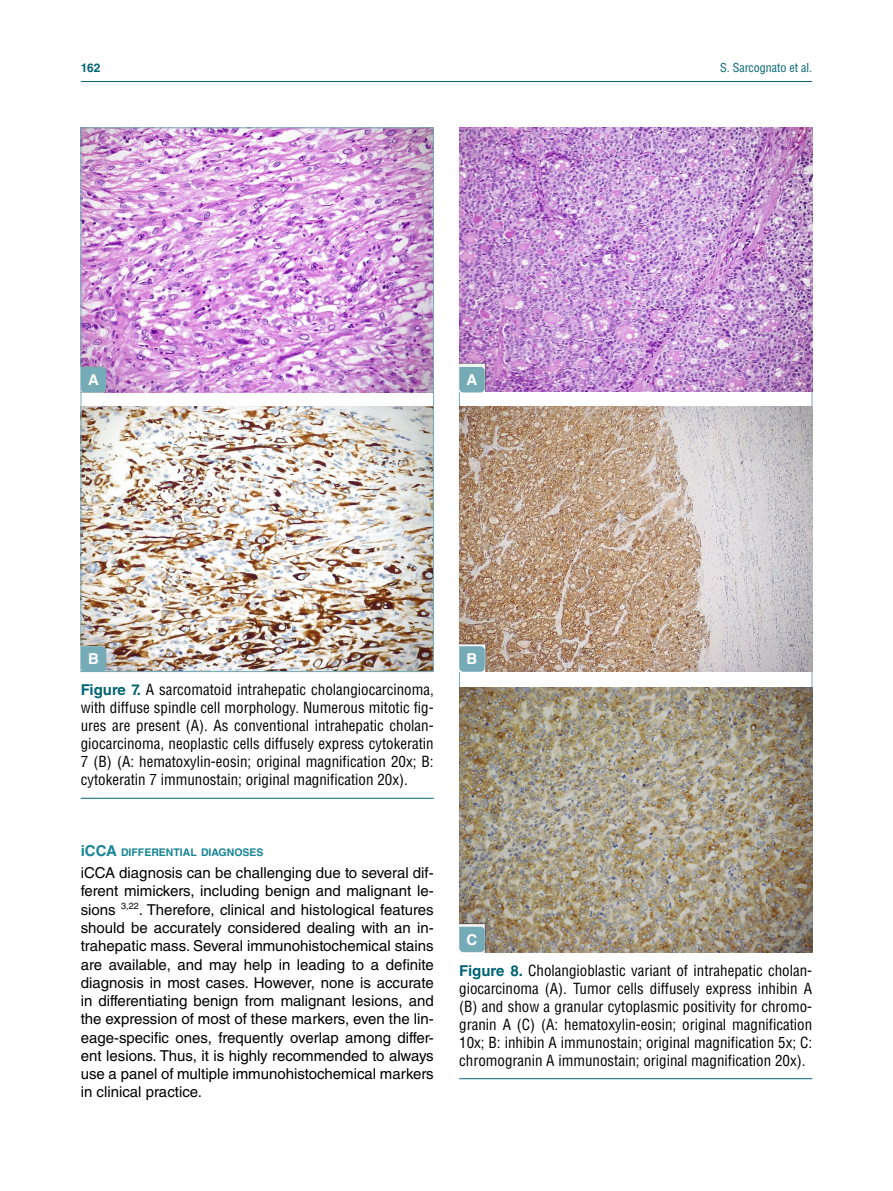
<style>
.page{position:relative;width:893px;height:1191px;background:#fff}
.page>*{position:absolute;margin:0;border:0;box-sizing:border-box;transform-origin:0 0}
.t1{font:condensed 15px/18px "Helvetica LT Std";color:#000;text-align:justify}
.t2{font:15px/18.3px "Helvetica LT Std";color:#000;text-align:justify}
.t3{font:700 15px "Helvetica LT Std";color:#fff}
.t4{font:condensed 12px "Helvetica LT Std";color:#006475}
.t5{font:700 12px "Helvetica LT Std";color:#006475}
.t6{font:700 10.5px "Helvetica LT Std";color:#168595}
.s1{font-weight:700;font-stretch:normal;color:#006475}
.s2{font-size:15px}
</style>
<div class="page">
<hr style="left:81px;top:81px;width:731px;height:1px;background:#006475">
<img style="left:83px;top:130px;width:349px;height:262px">
<img style="left:83px;top:407px;width:349px;height:263px">
<hr style="left:81px;top:798px;width:353px;height:1px;background:#006475">
<hr style="left:459px;top:1078px;width:353px;height:1px;background:#006475">
<svg style="left:81px;top:367px;width:25px;height:25px"></svg>
<svg style="left:81px;top:646px;width:25px;height:26px"></svg>
<img style="left:459px;top:128px;width:353px;height:263px">
<img style="left:459px;top:407px;width:353px;height:264px">
<img style="left:459px;top:688px;width:353px;height:264px">
<svg style="left:459px;top:367px;width:26px;height:25px"></svg>
<svg style="left:459px;top:646px;width:26px;height:26px"></svg>
<svg style="left:459px;top:926px;width:26px;height:26px"></svg>
<p class="t5" style="left:81px;top:61px;width:21px">162</p>
<p class="t4" style="left:720px;top:61px;width:94px">S. Sarcognato et al.</p>
<p class="t3" style="left:88px;top:371px;width:12px">A</p>
<p class="t3" style="left:467px;top:371px;width:12px">A</p>
<p class="t3" style="left:88px;top:650px;width:12px">B</p>
<p class="t1" style="left:81px;top:680px;width:354px"><span class="s1">Figure 7.</span> A sarcomatoid intrahepatic cholangiocarcinoma, with diffuse spindle cell morphology. Numerous mitotic fig&shy;ures are present (A). As conventional intrahepatic cholan&shy;giocarcinoma, neoplastic cells diffusely express cytokeratin 7 (B) (A: hematoxylin-eosin; original magnification 20x; B: cytokeratin 7 immunostain; original magnification 20x).</p>
<p class="t6" style="left:81px;top:845px;width:184px"><span class="s2">i</span><span class="s2">CCA</span> DIFFERENTIAL DIAGNOSES</p>
<p class="t2" style="left:81px;top:863px;width:354px">iCCA diagnosis can be challenging due to several dif&shy;ferent mimickers, including benign and malignant le&shy;sions <sup>3,22</sup>. Therefore, clinical and histological features should be accurately considered dealing with an in&shy;trahepatic mass. Several immunohistochemical stains are available, and may help in leading to a definite diagnosis in most cases. However, none is accurate in differentiating benign from malignant lesions, and the expression of most of these markers, even the lin&shy;eage-specific ones, frequently overlap among differ&shy;ent lesions. Thus, it is highly recommended to always use a panel of multiple immunohistochemical markers in clinical practice.</p>
<p class="t3" style="left:467px;top:650px;width:12px">B</p>
<p class="t3" style="left:467px;top:930px;width:12px">C</p>
<p class="t1" style="left:459px;top:961px;width:354px"><span class="s1">Figure 8.</span> Cholangioblastic variant of intrahepatic cholan&shy;giocarcinoma (A). Tumor cells diffusely express inhibin A (B) and show a granular cytoplasmic positivity for chromo&shy;granin A (C) (A: hematoxylin-eosin; original magnification 10x; B: inhibin A immunostain; original magnification 5x; C: chromogranin A immunostain; original magnification 20x).</p>
</div>
